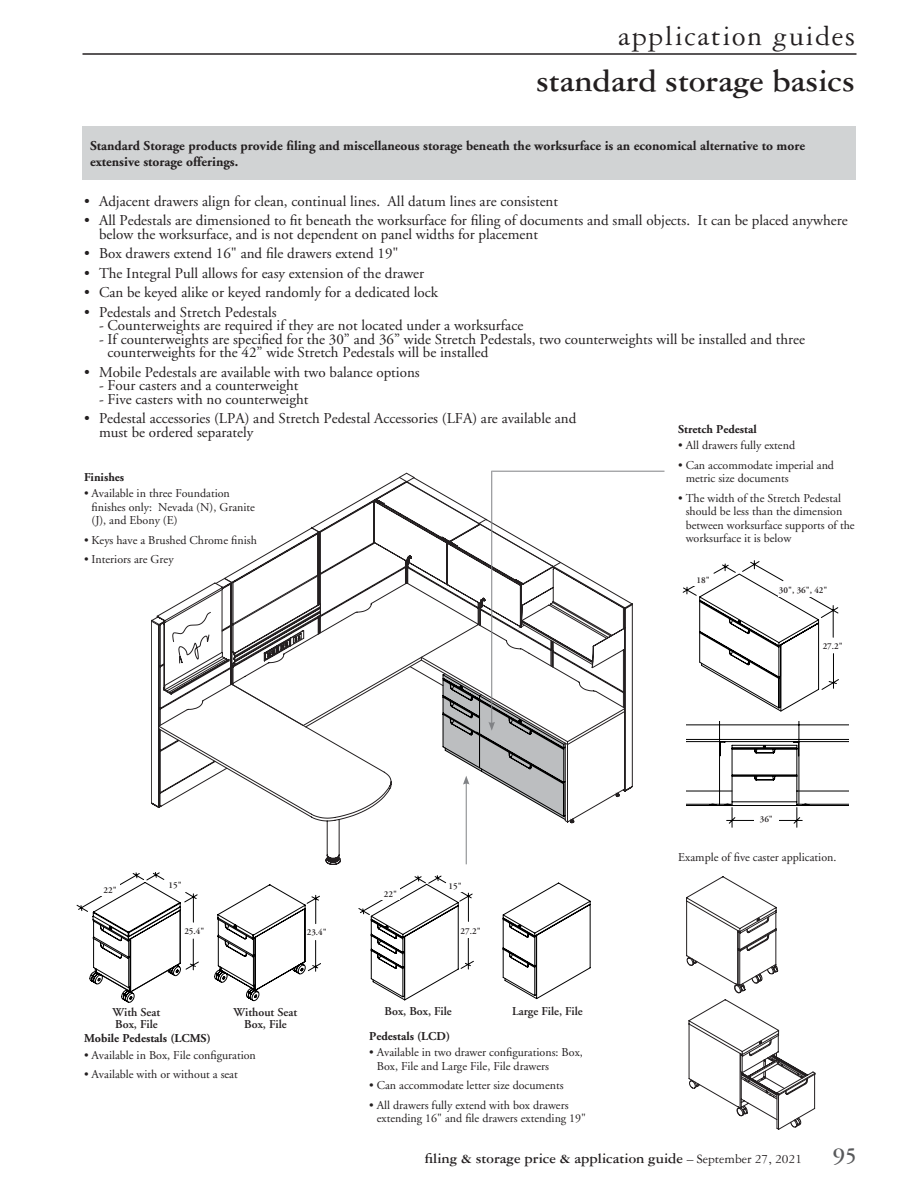
<style>
.page{position:relative;width:918px;height:1188px;background:#fff}
.page>*{position:absolute;margin:0;border:0;box-sizing:border-box;transform-origin:0 0}
.t1{font:700 33px "Garamond Three";color:#231f20}
.t2{font:30px "Garamond Three";letter-spacing:.05em;color:#231f20}
.t3{font:700 24px "Garamond Three";color:#58595b}
.t4{font:15px/13.5px "Adobe Garamond";color:#231f20}
.t5{font:700 15px "Garamond Three";color:#231f20}
.t6{font:700 13.5px/16.5px "Adobe Garamond";color:#231f20}
.t7{font:12px/13.5px "Adobe Garamond";color:#231f20}
.t8{font:600 12px/12px "Adobe Garamond";color:#231f20}
.t9{font:700 12px "Adobe Garamond";color:#231f20}
.t10{font:600 9px "Adobe Garamond";color:#231f20}
.s1{font-weight:400;font-size:13.5px}
</style>
<div class="page">
<hr style="left:82px;top:53px;width:774px;height:2px;background:#231f20">
<div style="left:82px;top:126px;width:774px;height:54px;background:#d1d3d4"></div>
<hr style="left:466px;top:782px;width:1px;height:82px;background:#808285">
<hr style="left:491px;top:471px;width:1px;height:253px;background:#808285">
<svg style="left:151px;top:477px;width:482px;height:347px"></svg>
<svg style="left:686px;top:722px;width:162px;height:106px"></svg>
<div style="left:754px;top:814px;width:24px;height:10px;background:#fff"></div>
<svg style="left:683px;top:560px;width:156px;height:152px"></svg>
<div style="left:778px;top:582px;width:50px;height:15px;background:#fff"></div>
<hr style="left:492px;top:471px;width:173px;height:1px;background:#808285">
<div style="left:694px;top:574px;width:19px;height:12px;background:#fff"></div>
<div style="left:822px;top:639px;width:21px;height:14px;background:#fff"></div>
<svg style="left:359px;top:875px;width:232px;height:125px"></svg>
<div style="left:460px;top:924px;width:21px;height:14px;background:#fff"></div>
<div style="left:447px;top:880px;width:17px;height:12px;background:#fff"></div>
<div style="left:381px;top:888px;width:19px;height:12px;background:#fff"></div>
<svg style="left:77px;top:872px;width:244px;height:131px"></svg>
<div style="left:184px;top:924px;width:21px;height:14px;background:#fff"></div>
<div style="left:167px;top:879px;width:17px;height:12px;background:#fff"></div>
<div style="left:101px;top:884px;width:19px;height:12px;background:#fff"></div>
<div style="left:306px;top:925px;width:21px;height:14px;background:#fff"></div>
<svg style="left:686px;top:876px;width:93px;height:117px"></svg>
<svg style="left:688px;top:999px;width:128px;height:131px"></svg>
<h2 class="t2" style="left:619px;top:20px;width:238px">application guides</h2>
<h1 class="t1" style="left:536px;top:63px;width:320px">standard storage basics</h1>
<p class="t6" style="left:90px;top:137px;width:717px">Standard Storage products provide filing and miscellaneous storage beneath the worksurface is an economical alternative to more extensive storage offerings.</p>
<p class="t4" style="left:84px;top:195px;width:476px">• Adjacent drawers align for clean, continual lines. All datum lines are consistent</p>
<p class="t4" style="left:99px;top:214px;width:750px;text-indent:-15px">• All Pedestals are dimensioned to fit beneath the worksurface for filing of documents and small objects. It can be placed anywhere below the worksurface, and is not dependent on panel widths for placement</p>
<p class="t4" style="left:84px;top:247px;width:316px">• Box drawers extend 16" and file drawers extend 19"</p>
<p class="t4" style="left:84px;top:267px;width:342px">• The Integral Pull allows for easy extension of the drawer</p>
<p class="t4" style="left:84px;top:286px;width:356px">• Can be keyed alike or keyed randomly for a dedicated lock</p>
<p class="t4" style="left:84px;top:306px;width:194px">• Pedestals and Stretch Pedestals</p>
<p class="t4" style="left:99px;top:319px;width:426px">- Counterweights are required if they are not located under a worksurface</p>
<p class="t4" style="left:108px;top:333px;width:699px;text-indent:-9px">- If counterweights are specified for the 30” and 36” wide Stretch Pedestals, two counterweights will be installed and three counterweights for the 42” wide Stretch Pedestals will be installed</p>
<p class="t4" style="left:84px;top:366px;width:337px">• Mobile Pedestals are available with two balance options</p>
<p class="t4" style="left:99px;top:379px;width:201px">- Four casters and a counterweight</p>
<p class="t4" style="left:99px;top:393px;width:211px">- Five casters with no counterweight</p>
<p class="t4" style="left:99px;top:412px;width:479px;text-indent:-15px">• Pedestal accessories (LPA) and Stretch Pedestal Accessories (LFA) are available and must be ordered separately</p>
<p class="t9" style="left:678px;top:423px;width:80px">Stretch Pedestal</p>
<p class="t7" style="left:678px;top:439px;width:118px">• All drawers fully extend</p>
<p class="t7" style="left:686px;top:459px;width:150px;text-indent:-8px">• Can accommodate imperial and metric size documents</p>
<p class="t7" style="left:686px;top:492px;width:171px;text-indent:-8px">• The width of the Stretch Pedestal should be less than the dimension between worksurface supports of the worksurface it is below</p>
<p class="t9" style="left:84px;top:471px;width:42px">Finishes</p>
<p class="t7" style="left:92px;top:487px;width:165px;text-indent:-8px">• Available in three Foundation finishes only: Nevada (N), Granite (J), and Ebony (E)</p>
<p class="t7" style="left:84px;top:534px;width:174px">• Keys have a Brushed Chrome finish</p>
<p class="t7" style="left:84px;top:553px;width:91px">• Interiors are Grey</p>
<p class="t10" style="left:697px;top:575px;width:15px">18"</p>
<p class="t10" style="left:779px;top:585px;width:50px">30", 36", 42"</p>
<p class="t10" style="left:823px;top:641px;width:22px">27.2"</p>
<p class="t10" style="left:760px;top:815px;width:15px">36"</p>
<p class="t7" style="left:678px;top:851px;width:158px">Example of five caster application.</p>
<p class="t10" style="left:104px;top:885px;width:15px">22"</p>
<p class="t10" style="left:169px;top:881px;width:15px">15"</p>
<p class="t10" style="left:384px;top:889px;width:15px">22"</p>
<p class="t10" style="left:449px;top:881px;width:15px">15"</p>
<p class="t10" style="left:184px;top:926px;width:22px">25.4"</p>
<p class="t10" style="left:307px;top:928px;width:22px">23.4"</p>
<p class="t10" style="left:461px;top:926px;width:22px">27.2"</p>
<p class="t8" style="left:113px;top:1006px;width:49px">With Seat<br>Box, File</p>
<p class="t8" style="left:234px;top:1006px;width:65px;text-align:center">Without Seat<br>Box, File</p>
<p class="t8" style="left:385px;top:1006px;width:69px">Box, Box, File</p>
<p class="t8" style="left:512px;top:1006px;width:72px">Large File, File</p>
<p class="t9" style="left:84px;top:1032px;width:128px">Mobile Pedestals (LCMS)</p>
<p class="t7" style="left:84px;top:1049px;width:173px">• Available in Box, File configuration</p>
<p class="t7" style="left:84px;top:1068px;width:155px">• Available with or without a seat</p>
<p class="t9" style="left:369px;top:1030px;width:82px">Pedestals (LCD)</p>
<p class="t7" style="left:377px;top:1046px;width:208px;text-indent:-8px">• Available in two drawer configurations: Box,<br>Box, File and Large File, File drawers</p>
<p class="t7" style="left:369px;top:1079px;width:196px">• Can accommodate letter size documents</p>
<p class="t7" style="left:377px;top:1099px;width:211px;text-indent:-8px">• All drawers fully extend with box drawers extending 16" and file drawers extending 19"</p>
<p class="t5" style="left:425px;top:1150px;width:379px">filing &amp; storage price &amp; application guide <span class="s1">– September 27, 2021</span></p>
<h3 class="t3" style="left:833px;top:1143px;width:25px">95</h3>
</div>
